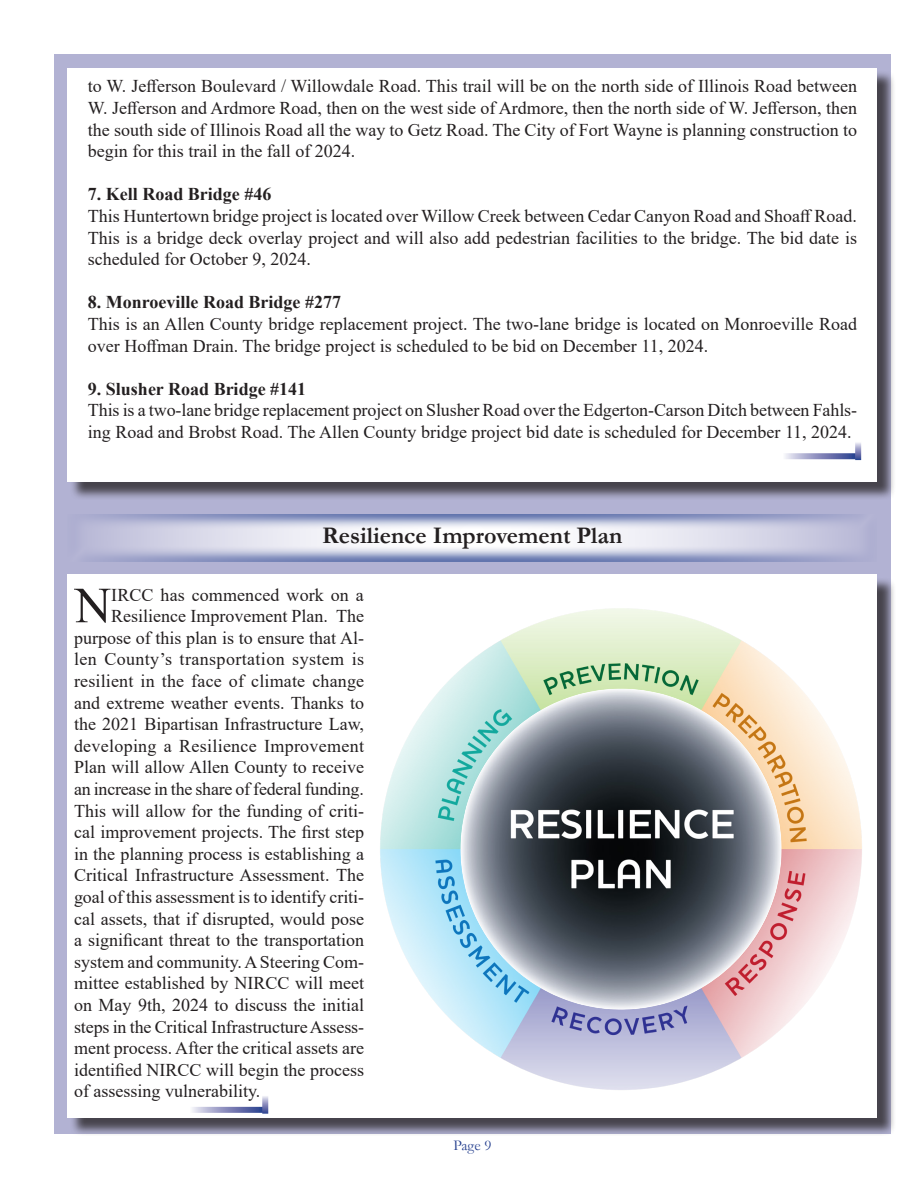
<style>
.page{position:relative;width:918px;height:1188px;background:#fff}
.page>*{position:absolute;margin:0;border:0;box-sizing:border-box;transform-origin:0 0}
.t1{font:50.55px "Times New Roman";color:#231f20}
.t2{font:700 24px "Garamond";color:#231f20}
.t3{font:18px/21.6px "Times New Roman";color:#231f20;text-align:justify}
.t4{font:700 18px "Times New Roman";color:#231f20}
.t5{font:18px "Times New Roman";letter-spacing:.02em;color:#231f20}
.t6{font:15px "Garamond";color:#253f8e}
</style>
<div class="page">
<div style="left:54px;top:54px;width:837px;height:1080px;background:#b2b2d3"></div>
<div style="left:70px;top:577px;width:826px;height:560px;background:#231f20;opacity:.75"></div>
<div style="left:67px;top:575px;width:810px;height:543px;background:#fff"></div>
<img style="left:380px;top:608px;width:482px;height:482px">
<div style="left:70px;top:70px;width:826px;height:431px;background:#231f20;opacity:.75"></div>
<div style="left:68px;top:68px;width:809px;height:414px;background:#fff"></div>
<svg style="left:94px;top:514px;width:758px;height:48px"></svg>
<svg style="left:785px;top:453px;width:70px;height:6px"></svg>
<svg style="left:855px;top:443px;width:6px;height:17px"></svg>
<svg style="left:192px;top:1107px;width:70px;height:6px"></svg>
<svg style="left:262px;top:1096px;width:6px;height:18px"></svg>
<p class="t3" style="left:88px;top:75px;width:771px">to W. Jefferson Boulevard / Willowdale Road. This trail will be on the north side of Illinois Road between W. Jefferson and Ardmore Road, then on the west side of Ardmore, then the north side of W. Jefferson, then the south side of Illinois Road all the way to Getz Road. The City of Fort Wayne is planning construction to begin for this trail in the fall of 2024.</p>
<p class="t4" style="left:88px;top:181px;width:185px">7. Kell Road Bridge #46</p>
<p class="t3" style="left:88px;top:205px;width:771px">This Huntertown bridge project is located over Willow Creek between Cedar Canyon Road and Shoaff Road.<br>This is a bridge deck overlay project and will also add pedestrian facilities to the bridge. The bid date is scheduled for October 9, 2024.</p>
<p class="t4" style="left:88px;top:289px;width:255px">8. Monroeville Road Bridge #277</p>
<p class="t3" style="left:88px;top:313px;width:771px">This is an Allen County bridge replacement project. The two-lane bridge is located on Monroeville Road over Hoffman Drain. The bridge project is scheduled to be bid on December 11, 2024.</p>
<p class="t4" style="left:88px;top:376px;width:220px">9. Slusher Road Bridge #141</p>
<p class="t3" style="left:88px;top:399px;width:771px">This is a two-lane bridge replacement project on Slusher Road over the Edgerton-Carson Ditch between Fahls&shy;ing Road and Brobst Road. The Allen County bridge project bid date is scheduled for December 11, 2024.</p>
<p class="t2" style="left:322px;top:519px;width:301px">Resilience Improvement Plan</p>
<p class="t1" style="left:75px;top:570px;width:38px">N</p>
<p class="t3" style="left:111px;top:583px;width:254px">IRCC has commenced work on a</p>
<p class="t3" style="left:111px;top:605px;width:254px">Resilience Improvement Plan. The</p>
<p class="t3" style="left:74px;top:626px;width:292px">purpose of this plan is to ensure that Al-</p>
<p class="t5" style="left:74px;top:647px;width:292px">len County’s transportation system is</p>
<p class="t3" style="left:74px;top:670px;width:292px">resilient in the face of climate change</p>
<p class="t3" style="left:74px;top:691px;width:292px">and extreme weather events. Thanks to</p>
<p class="t3" style="left:74px;top:713px;width:292px">the 2021 Bipartisan Infrastructure Law,</p>
<p class="t3" style="left:74px;top:734px;width:291px">developing a Resilience Improvement</p>
<p class="t3" style="left:74px;top:756px;width:292px">Plan will allow Allen County to receive</p>
<p class="t3" style="left:74px;top:778px;width:291px">an increase in the share of federal funding.</p>
<p class="t3" style="left:74px;top:799px;width:292px">This will allow for the funding of criti-</p>
<p class="t3" style="left:74px;top:821px;width:292px">cal improvement projects. The first step</p>
<p class="t3" style="left:74px;top:842px;width:292px">in the planning process is establishing a</p>
<p class="t3" style="left:74px;top:864px;width:292px">Critical Infrastructure Assessment. The</p>
<p class="t3" style="left:74px;top:886px;width:292px">goal of this assessment is to identify criti-</p>
<p class="t3" style="left:74px;top:907px;width:292px">cal assets, that if disrupted, would pose</p>
<p class="t3" style="left:74px;top:929px;width:292px">a significant threat to the transportation</p>
<p class="t3" style="left:74px;top:950px;width:292px">system and community. A Steering Com-</p>
<p class="t3" style="left:74px;top:972px;width:292px">mittee established by NIRCC will meet</p>
<p class="t3" style="left:74px;top:994px;width:292px">on May 9th, 2024 to discuss the initial</p>
<p class="t3" style="left:74px;top:1015px;width:292px">steps in the Critical Infrastructure Assess-</p>
<p class="t3" style="left:74px;top:1037px;width:292px">ment process. After the critical assets are</p>
<p class="t3" style="left:74px;top:1058px;width:292px">identified NIRCC will begin the process</p>
<p class="t3" style="left:74px;top:1080px;width:188px">of assessing vulnerability.</p>
<p class="t6" style="left:453px;top:1135px;width:40px">Page 9</p>
</div>
